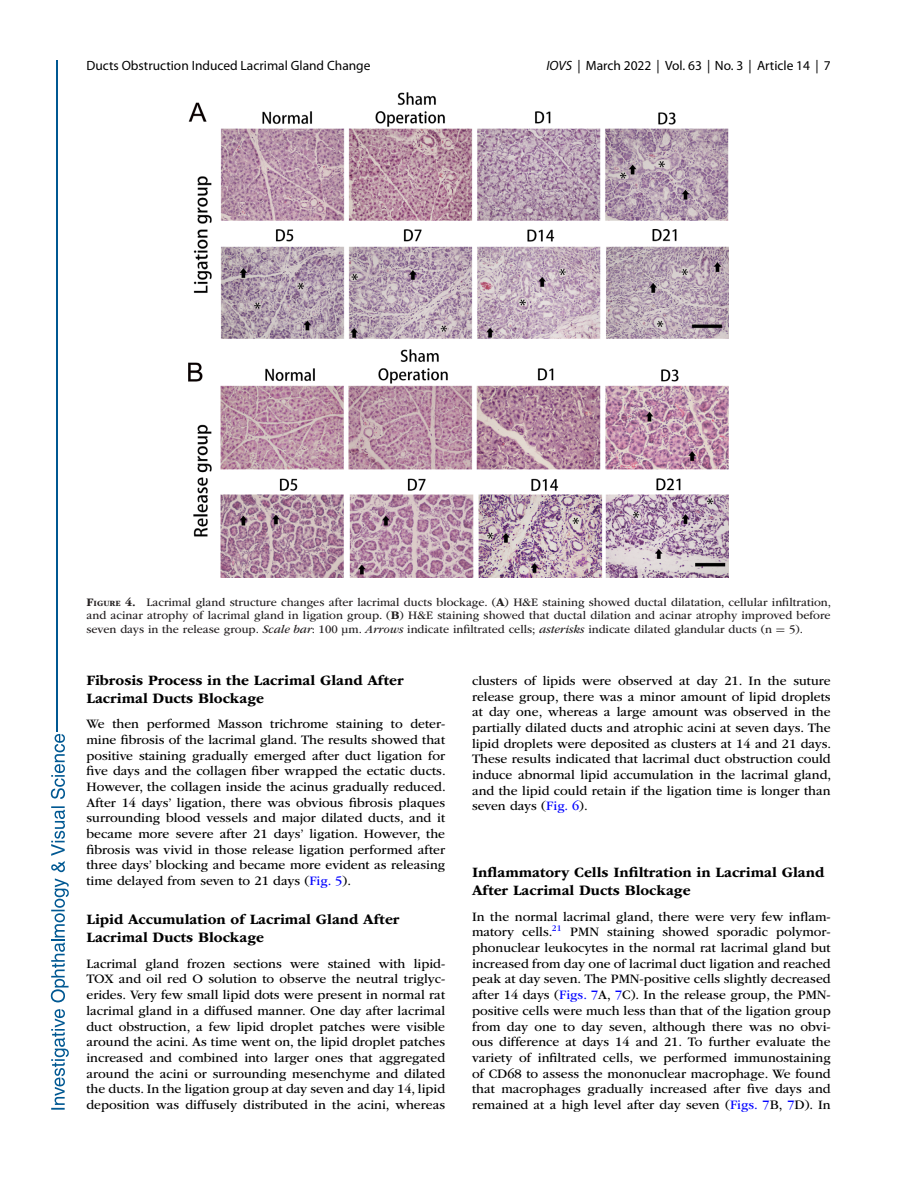
<style>
.page{position:relative;width:918px;height:1188px;background:#fff}
.page>*{position:absolute;margin:0;border:0;box-sizing:border-box;transform-origin:0 0}
.t1{font:700 15px/18px "ITC Garamond Std";color:#000}
.t2{font:13.5px/15.8px "ITC Garamond Std";color:#000;text-align:justify}
.t3{font:13.5px "Myriad Pro";color:#000}
.t4{font:12px/13.5px "ITC Garamond Std";color:#231f20;text-align:justify}
.s1{font-style:italic}
.s2{font-weight:700}
.s3{font-weight:700;font-size:8.4px}
.s4{font-family:"MTSY"}
.s5{color:#00f}
</style>
<div class="page">
<hr style="left:57px;top:60px;width:1px;height:672px;background:#005892">
<svg style="left:51px;top:734px;width:18px;height:376px"></svg>
<img style="left:189px;top:92px;width:540px;height:486px">
<p class="t3" style="left:86px;top:60px;width:286px">Ducts Obstruction Induced Lacrimal Gland Change</p>
<p class="t3" style="left:546px;top:60px;width:286px"><span class="s1">IOVS</span> | March 2022 | Vol. 63 | No. 3 | Article 14 | 7</p>
<p class="t4" style="left:86px;top:596px;width:746px"><span class="s2">F</span><span class="s3">IGURE</span> <span class="s2">4.</span> Lacrimal gland structure changes after lacrimal ducts blockage. (<span class="s2">A</span>) H&amp;E staining showed ductal dilatation, cellular infiltration, and acinar atrophy of lacrimal gland in ligation group. (<span class="s2">B</span>) H&amp;E staining showed that ductal dilation and acinar atrophy improved before seven days in the release group. <span class="s1">Scale bar</span>: 100 μm. <span class="s1">Arrows</span> indicate infiltrated cells; <span class="s1">asterisks</span> indicate dilated glandular ducts (n <span class="s4">=</span> 5).</p>
<p class="t1" style="left:86px;top:672px;width:319px">Fibrosis Process in the Lacrimal Gland After<br>Lacrimal Ducts Blockage</p>
<p class="t2" style="left:86px;top:717px;width:361px">We then performed Masson trichrome staining to deter&shy;mine fibrosis of the lacrimal gland. The results showed that positive staining gradually emerged after duct ligation for five days and the collagen fiber wrapped the ectatic ducts.<br>However, the collagen inside the acinus gradually reduced.<br>After 14 days’ ligation, there was obvious fibrosis plaques surrounding blood vessels and major dilated ducts, and it became more severe after 21 days’ ligation. However, the fibrosis was vivid in those release ligation performed after three days’ blocking and became more evident as releasing time delayed from seven to 21 days (<span class="s5">Fig. 5</span>).</p>
<p class="t1" style="left:86px;top:912px;width:314px">Lipid Accumulation of Lacrimal Gland After<br>Lacrimal Ducts Blockage</p>
<p class="t2" style="left:86px;top:957px;width:360px">Lacrimal gland frozen sections were stained with lipid-TOX and oil red O solution to observe the neutral triglyc&shy;erides. Very few small lipid dots were present in normal rat lacrimal gland in a diffused manner. One day after lacrimal duct obstruction, a few lipid droplet patches were visible around the acini. As time went on, the lipid droplet patches increased and combined into larger ones that aggregated around the acini or surrounding mesenchyme and dilated the ducts. In the ligation group at day seven and day 14, lipid deposition was diffusely distributed in the acini, whereas</p>
<p class="t2" style="left:472px;top:674px;width:361px">clusters of lipids were observed at day 21. In the suture release group, there was a minor amount of lipid droplets at day one, whereas a large amount was observed in the partially dilated ducts and atrophic acini at seven days. The lipid droplets were deposited as clusters at 14 and 21 days.<br>These results indicated that lacrimal duct obstruction could induce abnormal lipid accumulation in the lacrimal gland, and the lipid could retain if the ligation time is longer than seven days (<span class="s5">Fig. 6</span>).</p>
<p class="t1" style="left:472px;top:865px;width:354px">Inflammatory Cells Infiltration in Lacrimal Gland<br>After Lacrimal Ducts Blockage</p>
<p class="t2" style="left:472px;top:910px;width:360px">In the normal lacrimal gland, there were very few inflam&shy;matory cells.<sup>21</sup> PMN staining showed sporadic polymor&shy;phonuclear leukocytes in the normal rat lacrimal gland but increased from day one of lacrimal duct ligation and reached peak at day seven. The PMN-positive cells slightly decreased after 14 days (<span class="s5">Figs. 7</span>A, <span class="s5">7</span>C). In the release group, the PMN&shy;positive cells were much less than that of the ligation group from day one to day seven, although there was no obvi&shy;ous difference at days 14 and 21. To further evaluate the variety of infiltrated cells, we performed immunostaining of CD68 to assess the mononuclear macrophage. We found that macrophages gradually increased after five days and remained at a high level after day seven (<span class="s5">Figs. 7</span>B, <span class="s5">7</span>D). In</p>
</div>
